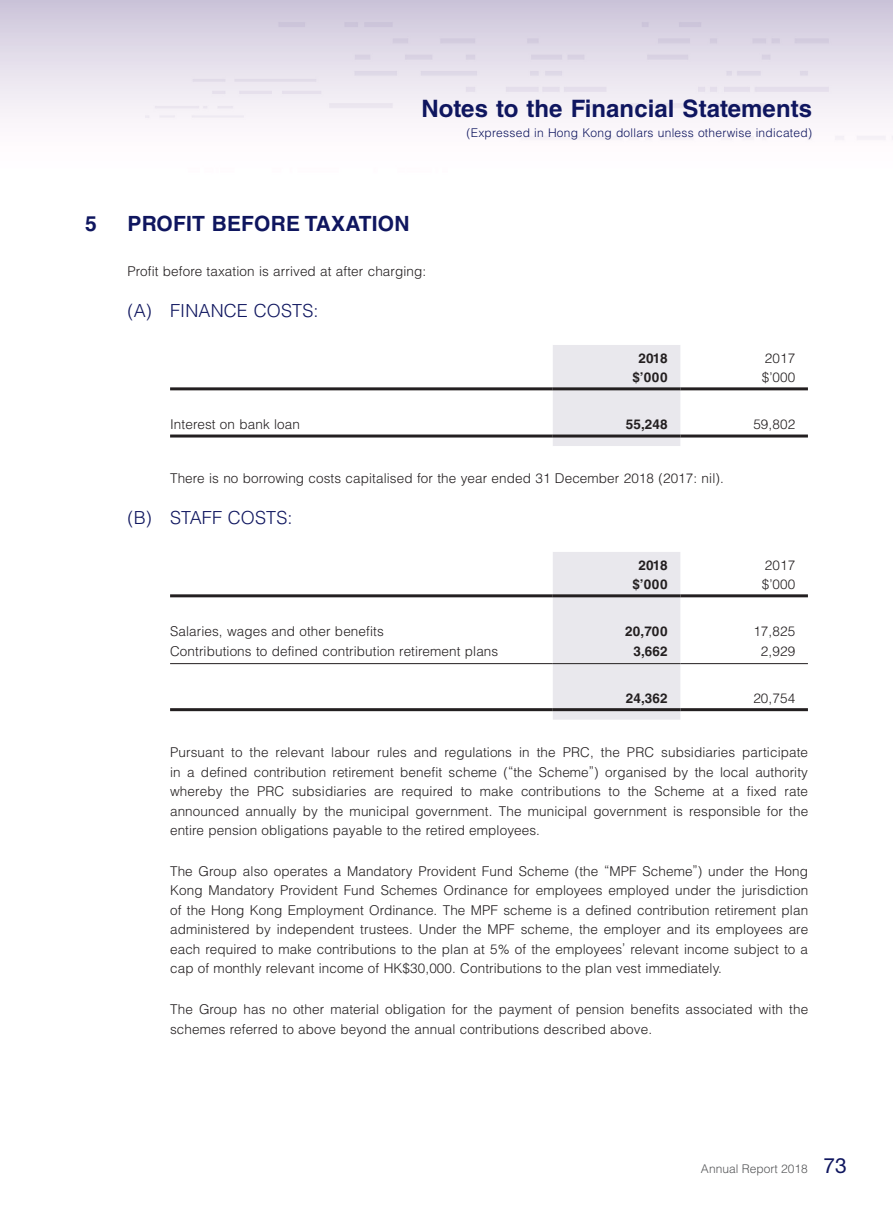
<style>
.page{position:relative;width:893px;height:1212px;background:#fff}
.page>*{position:absolute;margin:0;border:0;box-sizing:border-box;transform-origin:0 0}
.t1{font:700 24px "Helvetica LT Std";color:#0f165f}
.t2{font:700 21px "Helvetica LT Std";letter-spacing:.01em;color:#0f165f}
.t3{font:300 18px "Helvetica LT Std";letter-spacing:.01em;color:#0f165f}
.t4{font:300 13.5px/19.5px "Helvetica LT Std";letter-spacing:.01em;color:#231f20;text-align:justify}
.t5{font:700 13.5px "Helvetica LT Std";letter-spacing:.01em;color:#231f20}
.t6{font:300 12px "Helvetica LT Std";letter-spacing:.02em;color:#0f165f}
.t7{font:300 12px "Helvetica LT Std";color:#57585a}
.s1{font-family:"Helvetica Neue LT Std";font-weight:400;font-size:21px;color:#0f165f}
</style>
<div class="page">
<div style="left:553px;top:345px;width:127px;height:101px;background:#e9e8ed"></div>
<hr style="left:170px;top:387px;width:383px;height:3px;background:#231f20">
<hr style="left:553px;top:387px;width:127px;height:3px;background:#231f20">
<hr style="left:680px;top:387px;width:128px;height:3px;background:#231f20">
<hr style="left:170px;top:434px;width:383px;height:3px;background:#231f20">
<hr style="left:553px;top:434px;width:127px;height:3px;background:#231f20">
<hr style="left:680px;top:434px;width:128px;height:3px;background:#231f20">
<div style="left:553px;top:552px;width:127px;height:168px;background:#e9e8ed"></div>
<hr style="left:170px;top:594px;width:383px;height:3px;background:#231f20">
<hr style="left:553px;top:594px;width:127px;height:3px;background:#231f20">
<hr style="left:680px;top:594px;width:128px;height:3px;background:#231f20">
<hr style="left:170px;top:663px;width:383px;height:1px;background:#231f20">
<hr style="left:553px;top:663px;width:127px;height:1px;background:#231f20">
<hr style="left:680px;top:663px;width:128px;height:1px;background:#231f20">
<hr style="left:170px;top:708px;width:383px;height:3px;background:#231f20">
<hr style="left:553px;top:708px;width:127px;height:3px;background:#231f20">
<hr style="left:680px;top:708px;width:128px;height:3px;background:#231f20">
<h1 class="t1" style="left:421px;top:94px;width:392px">Notes to the Financial Statements</h1>
<p class="t6" style="left:466px;top:125px;width:347px">(Expressed in Hong Kong dollars unless otherwise indicated)</p>
<h2 class="t2" style="left:85px;top:211px;width:13px">5</h2>
<h2 class="t2" style="left:128px;top:211px;width:283px">PROFIT BEFORE TAXATION</h2>
<p class="t4" style="left:128px;top:262px;width:300px">Profit before taxation is arrived at after charging:</p>
<h3 class="t3" style="left:128px;top:300px;width:192px">(A) FINANCE COSTS:</h3>
<p class="t5" style="left:638px;top:350px;width:31px">2018</p>
<p class="t4" style="left:765px;top:348px;width:32px">2017</p>
<p class="t5" style="left:632px;top:369px;width:37px">$’000</p>
<p class="t4" style="left:762px;top:368px;width:35px">$’000</p>
<p class="t4" style="left:170px;top:415px;width:131px">Interest on bank loan</p>
<p class="t5" style="left:626px;top:416px;width:43px">55,248</p>
<p class="t4" style="left:753px;top:415px;width:43px">59,802</p>
<p class="t4" style="left:170px;top:469px;width:555px">There is no borrowing costs capitalised for the year ended 31 December 2018 (2017: nil).</p>
<h3 class="t3" style="left:128px;top:506px;width:166px">(B) STAFF COSTS:</h3>
<p class="t5" style="left:638px;top:557px;width:31px">2018</p>
<p class="t4" style="left:765px;top:555px;width:32px">2017</p>
<p class="t5" style="left:632px;top:576px;width:37px">$’000</p>
<p class="t4" style="left:762px;top:574px;width:35px">$’000</p>
<p class="t4" style="left:170px;top:622px;width:215px">Salaries, wages and other benefits</p>
<p class="t5" style="left:625px;top:623px;width:44px">20,700</p>
<p class="t4" style="left:753px;top:622px;width:43px">17,825</p>
<p class="t4" style="left:170px;top:641px;width:330px">Contributions to defined contribution retirement plans</p>
<p class="t5" style="left:633px;top:643px;width:36px">3,662</p>
<p class="t4" style="left:761px;top:641px;width:36px">2,929</p>
<p class="t5" style="left:626px;top:690px;width:43px">24,362</p>
<p class="t4" style="left:753px;top:688px;width:43px">20,754</p>
<p class="t4" style="left:170px;top:742px;width:640px">Pursuant to the relevant labour rules and regulations in the PRC, the PRC subsidiaries participate in a defined contribution retirement benefit scheme (“the Scheme”) organised by the local authority whereby the PRC subsidiaries are required to make contributions to the Scheme at a fixed rate announced annually by the municipal government. The municipal government is responsible for the entire pension obligations payable to the retired employees.</p>
<p class="t4" style="left:170px;top:861px;width:640px">The Group also operates a Mandatory Provident Fund Scheme (the “MPF Scheme”) under the Hong Kong Mandatory Provident Fund Schemes Ordinance for employees employed under the jurisdiction of the Hong Kong Employment Ordinance. The MPF scheme is a defined contribution retirement plan administered by independent trustees. Under the MPF scheme, the employer and its employees are each required to make contributions to the plan at 5% of the employees’ relevant income subject to a cap of monthly relevant income of HK$30,000. Contributions to the plan vest immediately.</p>
<p class="t4" style="left:170px;top:999px;width:640px">The Group has no other material obligation for the payment of pension benefits associated with the schemes referred to above beyond the annual contributions described above.</p>
<p class="t7" style="left:701px;top:1161px;width:147px">Annual Report 2018 <span class="s1">73</span></p>
</div>
